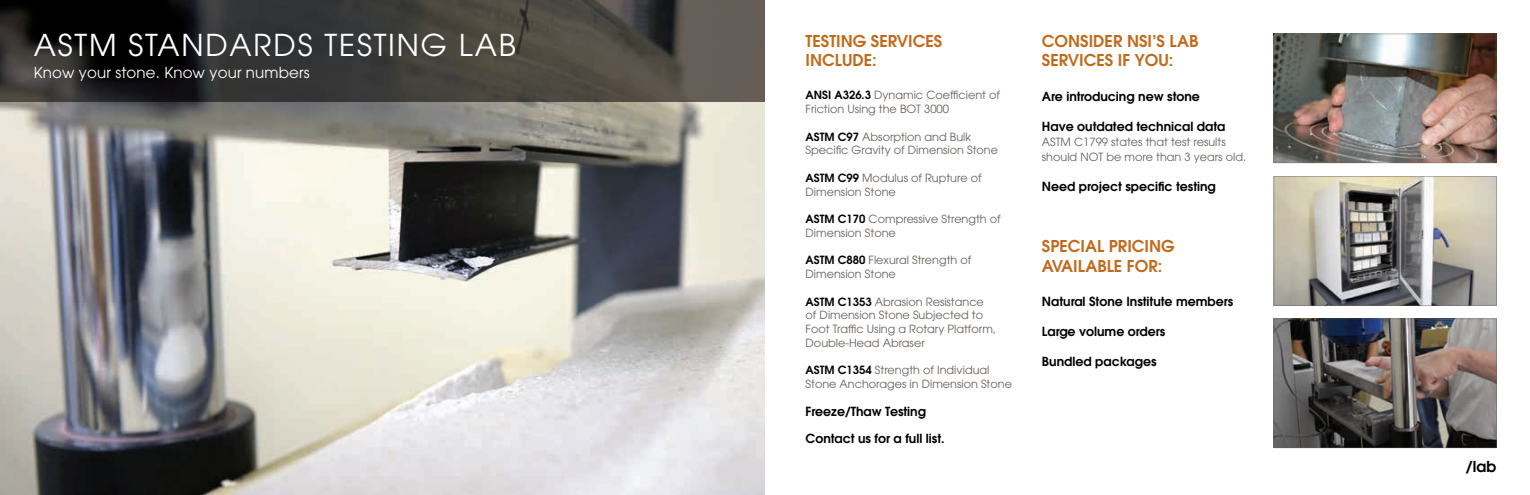
<style>
.page{position:relative;width:1530px;height:495px;background:#fff}
.page>*{position:absolute;margin:0;border:0;box-sizing:border-box;transform-origin:0 0}
.t1{font:30px "ITC Avant Garde Std";letter-spacing:.06em;color:#fff}
.t2{font:600 16.25px/19.5px "ITC Avant Garde Std";color:#c16a1c}
.t3{font:15px "ITC Avant Garde Std";letter-spacing:.01em;color:#fff}
.t4{font:600 15px "ITC Avant Garde Std";color:#000}
.t5{font:600 12.5px "ITC Avant Garde Std";color:#000}
.t6{font:11.25px/13.8px "ITC Avant Garde Std";color:#686059}
.s1{font-weight:600;color:#000}
</style>
<div class="page">
<img style="left:0;top:0;width:765px;height:495px">
<hr style="left:765px;top:0;width:1px;height:101px;background:#6b6360">
<img style="left:297px;top:0;width:468px;height:101px">
<svg style="left:1274px;top:176px;width:223px;height:130px;background:#a6a39a"></svg>
<img style="left:1274px;top:319px;width:223px;height:129px">
<img style="left:1274px;top:34px;width:222px;height:129px">
<h1 class="t1" style="left:34px;top:26px;width:484px">ASTM STANDARDS TESTING LAB</h1>
<h3 class="t3" style="left:34px;top:64px;width:277px">Know your stone. Know your numbers</h3>
<h2 class="t2" style="left:806px;top:31px;width:138px">TESTING SERVICES<br>INCLUDE:</h2>
<p class="t6" style="left:806px;top:88px;width:196px"><span class="s1">ANSI A326.3</span> Dynamic Coefficient of<br>Friction Using the BOT 3000</p>
<p class="t6" style="left:806px;top:129px;width:194px"><span class="s1">ASTM C97</span> Absorption and Bulk<br>Specific Gravity of Dimension Stone</p>
<p class="t6" style="left:806px;top:171px;width:178px"><span class="s1">ASTM C99</span> Modulus of Rupture of<br>Dimension Stone</p>
<p class="t6" style="left:806px;top:212px;width:197px"><span class="s1">ASTM C170</span> Compressive Strength of<br>Dimension Stone</p>
<p class="t6" style="left:806px;top:253px;width:167px"><span class="s1">ASTM C880</span> Flexural Strength of<br>Dimension Stone</p>
<p class="t6" style="left:806px;top:294px;width:192px"><span class="s1">ASTM C1353</span> Abrasion Resistance of Dimension Stone Subjected to<br>Foot Traffic Using a Rotary Platform,<br>Double-Head Abraser</p>
<p class="t6" style="left:806px;top:363px;width:208px"><span class="s1">ASTM C1354</span> Strength of Individual<br>Stone Anchorages in Dimension Stone</p>
<p class="t5" style="left:806px;top:403px;width:122px">Freeze/Thaw Testing</p>
<p class="t5" style="left:806px;top:430px;width:141px">Contact us for a full list.</p>
<h2 class="t2" style="left:1042px;top:31px;width:158px">CONSIDER NSI’S LAB<br>SERVICES IF YOU:</h2>
<p class="t5" style="left:1042px;top:88px;width:160px">Are introducing new stone</p>
<p class="t5" style="left:1042px;top:118px;width:185px">Have outdated technical data</p>
<p class="t6" style="left:1042px;top:134px;width:206px;line-height:15px">ASTM C1799 states that test results should NOT be more than 3 years old.</p>
<p class="t5" style="left:1042px;top:178px;width:175px">Need project specific testing</p>
<h2 class="t2" style="left:1042px;top:236px;width:134px">SPECIAL PRICING<br>AVAILABLE FOR:</h2>
<p class="t5" style="left:1042px;top:294px;width:193px">Natural Stone Institute members</p>
<p class="t5" style="left:1042px;top:324px;width:125px">Large volume orders</p>
<p class="t5" style="left:1042px;top:354px;width:116px">Bundled packages</p>
<h3 class="t4" style="left:1466px;top:457px;width:32px">/lab</h3>
</div>
